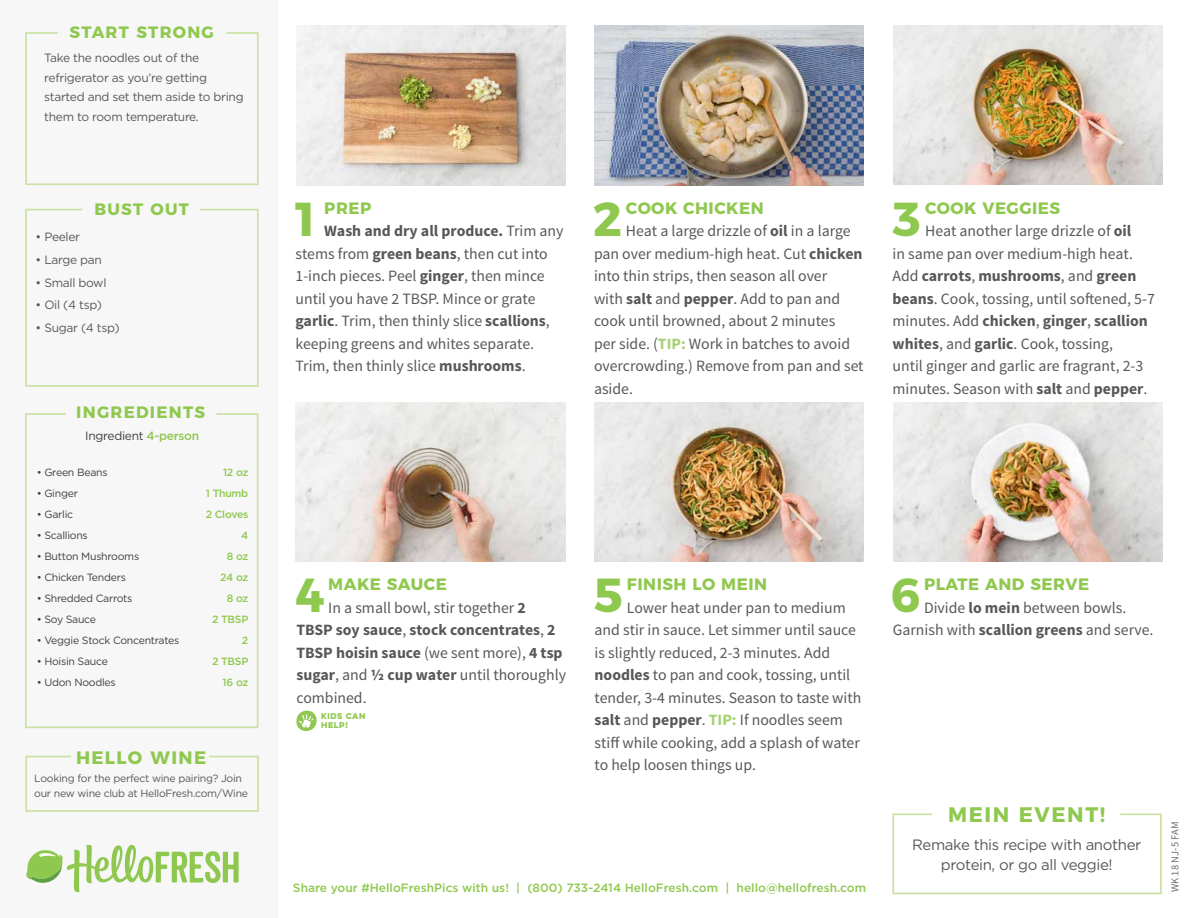
<style>
.page{position:relative;width:1188px;height:918px;background:#fff}
.page>*{position:absolute;margin:0;border:0;box-sizing:border-box;transform-origin:0 0}
.t1{font:700 47.55px "Montserrat";color:#8fc84e}
.t2{font:700 21px "Montserrat";letter-spacing:.075em;color:#8fc84e}
.t3{font:700 18px "Montserrat";letter-spacing:.075em;color:#8fc84e}
.t4{font:700 16.5px "Montserrat";letter-spacing:.03em;color:#8fc84e}
.t5{font:700 16.5px "Montserrat";letter-spacing:.075em;color:#8fc84e}
.t6{font:15.75px/22.5px "Source Sans Pro";color:#57585a}
.t7{font:15px/20.1px "Gotham";letter-spacing:-.025em;color:#57585a;text-align:center}
.t8{font:12px/19.5px "Gotham";letter-spacing:-.025em;color:#57585a}
.t9{font:500 12px "Gotham";color:#8fc84e}
.t10{font:12px "Gotham";letter-spacing:-.025em;color:#3e3e3f}
.t11{font:10.5px "Gotham";letter-spacing:-.025em;color:#3e3e3f}
.t12{font:10.5px/15px "Gotham";letter-spacing:-.025em;color:#57585a}
.t13{font:500 10.5px/21px "Gotham";letter-spacing:-.025em;color:#8fc84e;text-align:right}
.t14{font:10.5px "Source Sans Pro";letter-spacing:.015em;color:#6c6d70}
.t15{font:700 7.5px/9.8px "Lulo Clean One";letter-spacing:-.15em;color:#8fc84e}
.s1{font-weight:500;color:#8fc84e}
.s2{font-weight:700}
.s3{font-weight:700;color:#a6d170}
</style>
<div class="page">
<div style="left:0;top:0;width:278px;height:918px;background:#f7f7f8"></div>
<img style="left:296px;top:26px;width:270px;height:159px">
<svg style="left:296px;top:710px;width:21px;height:22px"></svg>
<img style="left:595px;top:26px;width:269px;height:159px">
<img style="left:594px;top:402px;width:269px;height:159px">
<img style="left:295px;top:402px;width:270px;height:159px">
<img style="left:893px;top:25px;width:269px;height:159px">
<img style="left:893px;top:402px;width:269px;height:159px">
<svg style="left:25px;top:208px;width:234px;height:179px"></svg>
<svg style="left:25px;top:413px;width:234px;height:316px"></svg>
<svg style="left:25px;top:32px;width:234px;height:153px"></svg>
<svg style="left:25px;top:755px;width:234px;height:57px"></svg>
<svg style="left:26px;top:846px;width:213px;height:46px"></svg>
<svg style="left:892px;top:813px;width:270px;height:82px"></svg>
<p class="t5" style="left:70px;top:18px;width:146px">START STRONG</p>
<p class="t8" style="left:44px;top:48px;width:201px">Take the noodles out of the refrigerator as you’re getting started and set them aside to bring them to room temperature.</p>
<p class="t4" style="left:94px;top:195px;width:96px">BUST OUT</p>
<p class="t8" style="left:36px;top:227px;width:46px">• Peeler</p>
<p class="t8" style="left:36px;top:250px;width:68px">• Large pan</p>
<p class="t8" style="left:36px;top:272px;width:72px">• Small bowl</p>
<p class="t8" style="left:36px;top:295px;width:68px">• Oil (4 tsp)</p>
<p class="t8" style="left:36px;top:317px;width:86px">• Sugar (4 tsp)</p>
<p class="t5" style="left:76px;top:399px;width:130px">INGREDIENTS</p>
<p class="t10" style="left:85px;top:428px;width:115px">Ingredient <span class="s1">4-person</span></p>
<p class="t11" style="left:37px;top:466px;width:72px">• Green Beans</p>
<p class="t11" style="left:37px;top:487px;width:43px">• Ginger</p>
<p class="t11" style="left:37px;top:508px;width:38px">• Garlic</p>
<p class="t11" style="left:37px;top:529px;width:53px">• Scallions</p>
<p class="t11" style="left:37px;top:550px;width:104px">• Button Mushrooms</p>
<p class="t11" style="left:37px;top:571px;width:91px">• Chicken Tenders</p>
<p class="t11" style="left:37px;top:592px;width:97px">• Shredded Carrots</p>
<p class="t11" style="left:37px;top:613px;width:61px">• Soy Sauce</p>
<p class="t11" style="left:37px;top:634px;width:144px">• Veggie Stock Concentrates</p>
<p class="t11" style="left:37px;top:655px;width:73px">• Hoisin Sauce</p>
<p class="t11" style="left:37px;top:676px;width:81px">• Udon Noodles</p>
<p class="t13" style="left:206px;top:462px;width:44px">12 oz<br>1 Thumb<br>2 Cloves<br>4<br>8 oz<br>24 oz<br>8 oz<br>2 TBSP<br>2<br>2 TBSP<br>16 oz</p>
<p class="t3" style="left:76px;top:742px;width:132px">HELLO WINE</p>
<p class="t12" style="left:34px;top:771px;width:215px">Looking for the perfect wine pairing? Join our new wine club at HelloFresh.com/Wine</p>
<h1 class="t1" style="left:291px;top:180px;width:31px">1</h1>
<p class="t4" style="left:324px;top:194px;width:49px">PREP</p>
<p class="t6" style="left:296px;top:220px;width:270px;text-indent:29px"><span class="s2">Wash and dry all produce.</span> Trim any stems from <span class="s2">green beans</span>, then cut into 1-inch pieces. Peel <span class="s2">ginger</span>, then mince until you have 2 TBSP. Mince or grate <span class="s2">garlic</span>. Trim, then thinly slice <span class="s2">scallions</span>, keeping greens and whites separate.<br>Trim, then thinly slice <span class="s2">mushrooms</span>.</p>
<h1 class="t1" style="left:593px;top:180px;width:31px">2</h1>
<p class="t4" style="left:626px;top:194px;width:139px">COOK CHICKEN</p>
<p class="t6" style="left:594px;top:220px;width:271px;text-indent:32px">Heat a large drizzle of <span class="s2">oil</span> in a large pan over medium-high heat. Cut <span class="s2">chicken </span>into thin strips, then season all over<br>with <span class="s2">salt</span> and <span class="s2">pepper</span>. Add to pan and cook until browned, about 2 minutes<br>per side. (<span class="s3">TIP:</span> Work in batches to avoid overcrowding.) Remove from pan and set aside.</p>
<h1 class="t1" style="left:892px;top:180px;width:28px">3</h1>
<p class="t4" style="left:925px;top:194px;width:137px">COOK VEGGIES</p>
<p class="t6" style="left:892px;top:220px;width:264px;text-indent:33px">Heat another large drizzle of <span class="s2">oil<br></span>in same pan over medium-high heat.<br>Add <span class="s2">carrots</span>, <span class="s2">mushrooms</span>, and <span class="s2">green beans</span>. Cook, tossing, until softened, 5-7 minutes. Add <span class="s2">chicken</span>, <span class="s2">ginger</span>, <span class="s2">scallion whites</span>, and <span class="s2">garlic</span>. Cook, tossing,<br>until ginger and garlic are fragrant, 2-3 minutes. Season with <span class="s2">salt</span> and <span class="s2">pepper</span>.</p>
<h1 class="t1" style="left:295px;top:556px;width:31px">4</h1>
<p class="t4" style="left:328px;top:571px;width:120px">MAKE SAUCE</p>
<p class="t6" style="left:296px;top:597px;width:271px;text-indent:32px">In a small bowl, stir together <span class="s2">2<br>TBSP soy sauce</span>, <span class="s2">stock concentrates</span>, <span class="s2">2<br>TBSP hoisin sauce</span> (we sent more), <span class="s2">4 tsp sugar</span>, and <span class="s2">½ cup water</span> until thoroughly combined.</p>
<p class="t15" style="left:321px;top:711px;width:47px">KIDS CAN<br>HELP!</p>
<h1 class="t1" style="left:594px;top:556px;width:31px">5</h1>
<p class="t4" style="left:627px;top:571px;width:142px">FINISH LO MEIN</p>
<p class="t6" style="left:595px;top:597px;width:268px;text-indent:32px">Lower heat under pan to medium and stir in sauce. Let simmer until sauce is slightly reduced, 2-3 minutes. Add <span class="s2">noodles</span> to pan and cook, tossing, until tender, 3-4 minutes. Season to taste with <span class="s2">salt</span> and <span class="s2">pepper</span>. <span class="s3">TIP:</span> If noodles seem stiff while cooking, add a splash of water to help loosen things up.</p>
<p class="t9" style="left:293px;top:880px;width:575px">Share your #HelloFreshPics with us! | (800) 733-2414 HelloFresh.com | hello@hellofresh.com</p>
<h1 class="t1" style="left:891px;top:556px;width:31px">6</h1>
<p class="t4" style="left:924px;top:571px;width:167px">PLATE AND SERVE</p>
<p class="t6" style="left:893px;top:597px;width:262px;text-align:center">Divide <span class="s2">lo mein</span> between bowls.<br>Garnish with <span class="s2">scallion greens</span> and serve.</p>
<h2 class="t2" style="left:948px;top:797px;width:159px">MEIN EVENT!</h2>
<p class="t7" style="left:912px;top:835px;width:230px">Remake this recipe with another protein, or go all veggie!</p>
<p class="t14" style="left:1169px;top:892px;width:73px;rotate:-90deg">WK 18 NJ-5 FAM</p>
</div>
